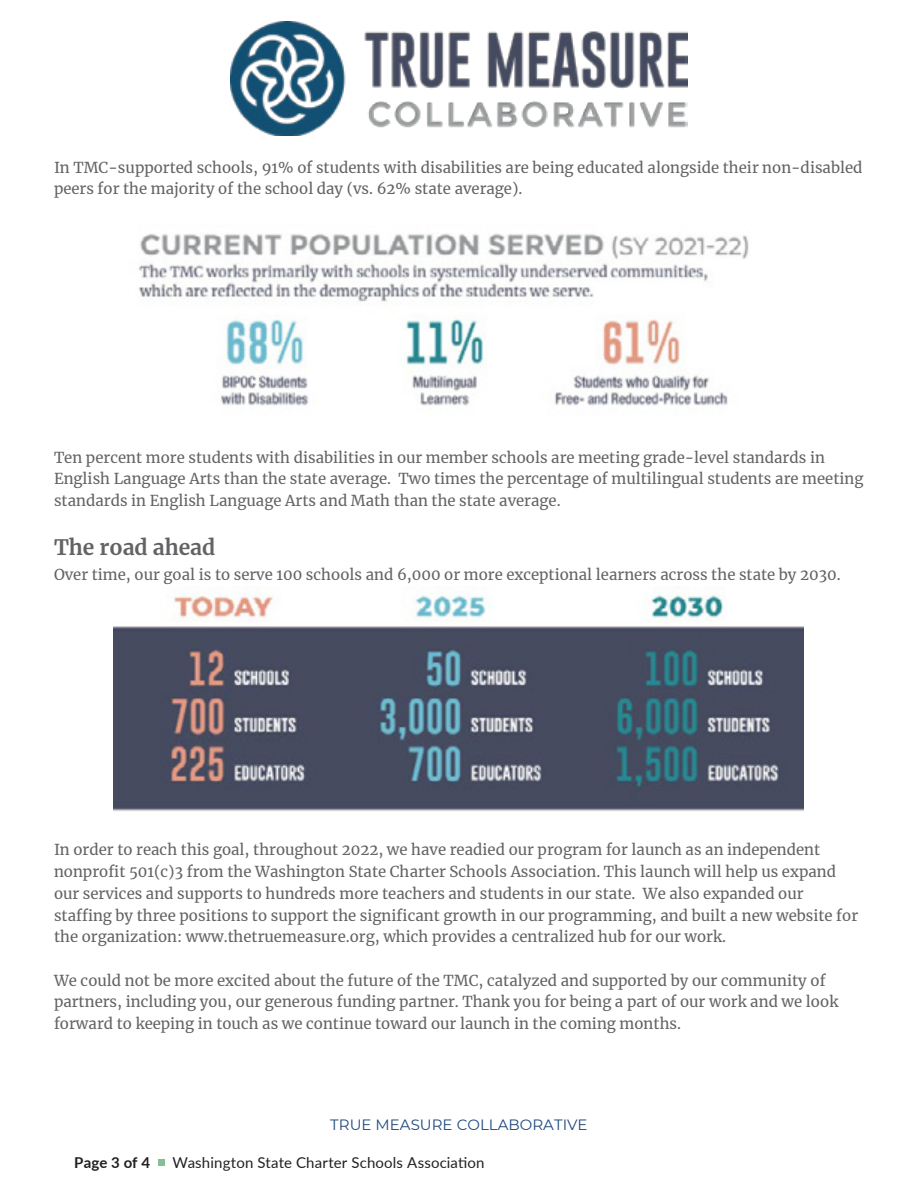
<style>
.page{position:relative;width:918px;height:1188px;background:#fff}
.page>*{position:absolute;margin:0;border:0;box-sizing:border-box;transform-origin:0 0}
.t1{font:700 21px "Merriweather";color:#636366}
.t2{font:15px/21.8px "Merriweather";letter-spacing:.005em;color:#636366}
.t3{font:15px "Lato";letter-spacing:.01em;color:#231f20}
.t4{font:15px "Montserrat";letter-spacing:.005em;color:#1f497d}
.t5{font:700 15px "Lato";letter-spacing:.005em;color:#231f20}
</style>
<div class="page">
<img style="left:230px;top:22px;width:458px;height:113px">
<img style="left:138px;top:233px;width:611px;height:173px">
<img style="left:114px;top:587px;width:689px;height:224px">
<div style="left:158px;top:1159px;width:7px;height:7px;background:#82c198"></div>
<p class="t2" style="left:54px;top:156px;width:810px">In TMC-supported schools, 91% of students with disabilities are being educated alongside their non-disabled peers for the majority of the school day (vs. 62% state average).</p>
<p class="t2" style="left:54px;top:446px;width:811px">Ten percent more students with disabilities in our member schools are meeting grade-level standards in<br>English Language Arts than the state average. Two times the percentage of multilingual students are meeting standards in English Language Arts and Math than the state average.</p>
<p class="t1" style="left:54px;top:533px;width:163px">The road ahead</p>
<p class="t2" style="left:54px;top:563px;width:788px">Over time, our goal is to serve 100 schools and 6,000 or more exceptional learners across the state by 2030.</p>
<p class="t2" style="left:54px;top:839px;width:806px">In order to reach this goal, throughout 2022, we have readied our program for launch as an independent nonprofit 501(c)3 from the Washington State Charter Schools Association. This launch will help us expand our services and supports to hundreds more teachers and students in our state. We also expanded our staffing by three positions to support the significant growth in our programming, and built a new website for the organization: www.thetruemeasure.org, which provides a centralized hub for our work.</p>
<p class="t2" style="left:54px;top:969px;width:786px">We could not be more excited about the future of the TMC, catalyzed and supported by our community of partners, including you, our generous funding partner. Thank you for being a part of our work and we look forward to keeping in touch as we continue toward our launch in the coming months.</p>
<p class="t4" style="left:330px;top:1115px;width:259px">TRUE MEASURE COLLABORATIVE</p>
<p class="t5" style="left:74px;top:1151px;width:77px">Page 3 of 4</p>
<p class="t3" style="left:173px;top:1152px;width:314px">Washington State Charter Schools Association</p>
</div>
